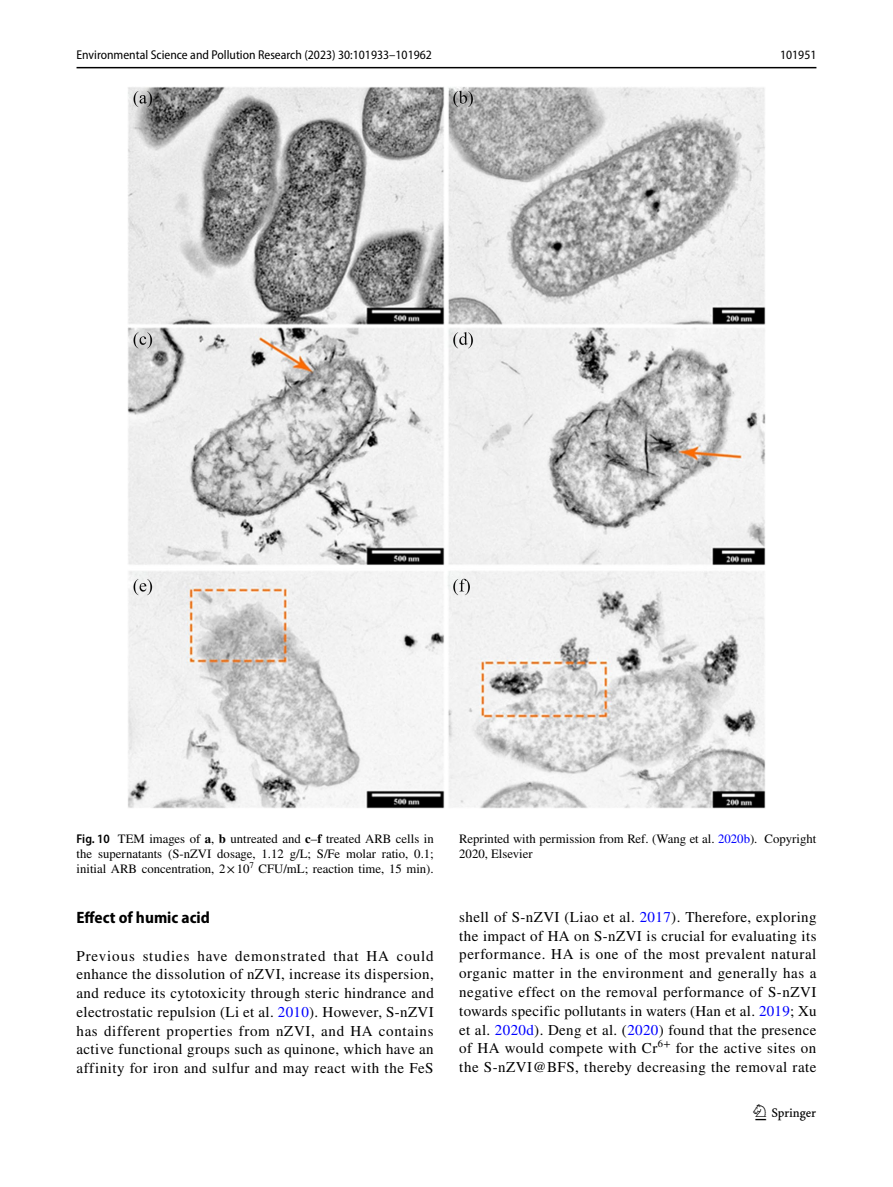
<style>
.page{position:relative;width:893px;height:1187px;background:#fff}
.page>*{position:absolute;margin:0;border:0;box-sizing:border-box;transform-origin:0 0}
.t1{font:22.5px "Springnew Regular 3";color:#000}
.t2{font:700 semi-condensed 16.5px "Myriad Pro";color:#000}
.t3{font:15px/18.8px "STIX";letter-spacing:.035em;color:#000;text-align:justify}
.t4{font:12.75px/15px "STIX";color:#000;text-align:justify}
.t5{font:semi-condensed 12.75px "Myriad Pro";color:#000}
.s1{font-family:"Myriad Pro";font-weight:600;font-stretch:semi-condensed}
.s2{font-weight:700}
.s3{color:#00f}
</style>
<div class="page">
<hr style="left:77px;top:67px;width:739px;height:1px;background:#000">
<img style="left:128px;top:87px;width:637px;height:721px">
<p class="t5" style="left:77px;top:48px;width:357px">Environmental Science and Pollution Research (2023) 30:101933–101962</p>
<p class="t5" style="left:780px;top:48px;width:38px">101951</p>
<p class="t4" style="left:77px;top:832px;width:359px"><span class="s1">Fig. 10</span> TEM images of <span class="s2">a</span>, <span class="s2">b</span> untreated and <span class="s2">c</span>–<span class="s2">f</span> treated ARB cells in the supernatants (S-nZVI dosage, 1.12 g/L; S/Fe molar ratio, 0.1; initial ARB concentration, 2× -10<sup>7</sup> CFU/mL; reaction time, 15 min).</p>
<p class="t4" style="left:459px;top:832px;width:359px">Reprinted with permission from Ref. (Wang et al. <span class="s3">2020b</span>). Copyright<br>2020, Elsevier</p>
<p class="t2" style="left:77px;top:908px;width:135px">Effect of humic acid</p>
<p class="t3" style="left:77px;top:947px;width:359px">Previous studies have demonstrated that HA could enhance the dissolution of nZVI, increase its dispersion, and reduce its cytotoxicity through steric hindrance and electrostatic repulsion (Li et al. <span class="s3">2010</span>). However, S-nZVI has different properties from nZVI, and HA contains active functional groups such as quinone, which have an affinity for iron and sulfur and may react with the FeS</p>
<p class="t3" style="left:459px;top:908px;width:359px">shell of S-nZVI (Liao et al. <span class="s3">2017</span>). Therefore, exploring the impact of HA on S-nZVI is crucial for evaluating its performance. HA is one of the most prevalent natural organic matter in the environment and generally has a negative effect on the removal performance of S-nZVI towards specific pollutants in waters (Han et al. <span class="s3">2019</span>; Xu et al. <span class="s3">2020d</span>). Deng et al. (<span class="s3">2020</span>) found that the presence of HA would compete with Cr<sup>6+</sup> for the active sites on the S-nZVI@BFS, thereby decreasing the removal rate</p>
<h1 class="t1" style="left:755px;top:1104px;width:62px">1 3</h1>
</div>
